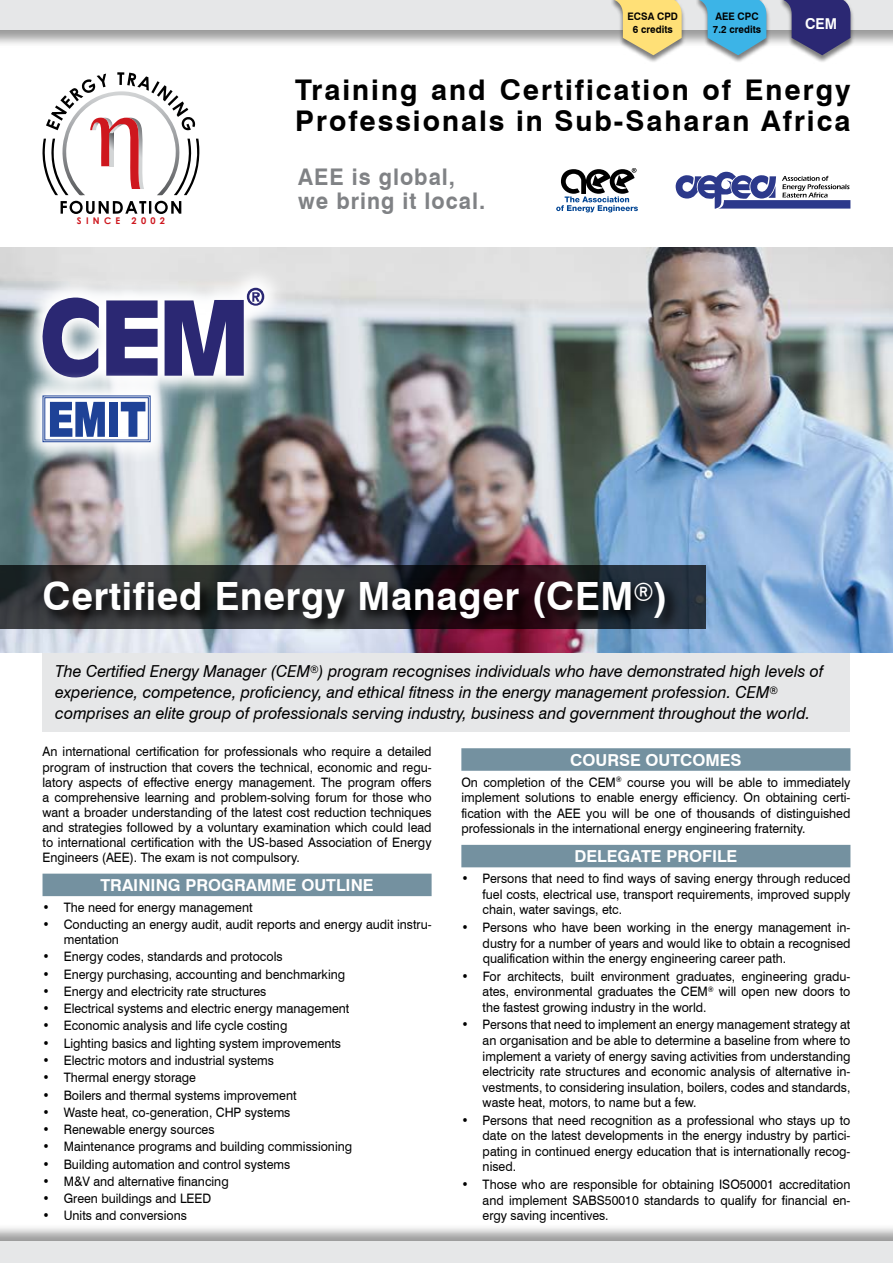
<style>
.page{position:relative;width:893px;height:1263px;background:#fff}
.page>*{position:absolute;margin:0;border:0;box-sizing:border-box;transform-origin:0 0}
.t1{font:700 39px "Swiss 721 BT";letter-spacing:.02em;color:#fff}
.t2{font:700 28.5px/31.7px "Swiss 721 BT";letter-spacing:.07em;color:#000}
.t3{font:700 22.95px/24px "Swiss 721 BT";letter-spacing:.045em;color:#808285;scale:.95 1}
.t4{font:italic 16.5px/21px "Swiss 721 BT";color:#000}
.t5{font:700 16.5px "Swiss 721 BT";color:#fff}
.t6{font:700 15px "Swiss 721 BT";color:#fff;scale:.94 1}
.t7{font:13.05px/15.6px "Swiss 721 BT";color:#000;text-align:justify;scale:.95 1}
.t8{font:700 10.35px/12.5px "Swiss 721 BT";color:#000;scale:.94 1}
.t9{font:700 9.15px "Century Gothic";letter-spacing:.47em;color:#ce171e}
.s1{font-family:"Rotis Sans Serif";font-weight:800}
.s2{font-family:"Rotis Sans Serif";font-weight:800;font-style:normal}
</style>
<div class="page">
<div style="left:0;top:0;width:893px;height:48px;background:#000;opacity:.4"></div>
<div style="left:0;top:0;width:893px;height:30px;background:#e6e7e8"></div>
<svg style="left:61px;top:201px;width:120px;height:13px"></svg>
<svg style="left:42px;top:72px;width:158px;height:123px"></svg>
<div style="left:43px;top:587px;width:807px;height:144px;background:#e6e7e8"></div>
<div style="left:43px;top:874px;width:389px;height:22px;background:#7491a0"></div>
<img style="left:0;top:247px;width:893px;height:406px">
<div style="left:0;top:1224px;width:893px;height:39px;background:#000;opacity:.4"></div>
<div style="left:0;top:1242px;width:893px;height:21px;background:#e6e7e8"></div>
<svg style="left:0;top:566px;width:706px;height:63px;background:#2b2c32"></svg>
<svg style="left:41px;top:579px;width:639px;height:54px;background:#2f2b30"></svg>
<div style="left:779px;top:0;width:75px;height:64px;background:#000;opacity:.5"></div>
<svg style="left:783px;top:0;width:67px;height:55px;background:#535189"></svg>
<div style="left:695px;top:0;width:75px;height:64px;background:#000;opacity:.5"></div>
<svg style="left:699px;top:0;width:67px;height:55px;background:#60b9df"></svg>
<div style="left:610px;top:0;width:76px;height:64px;background:#000;opacity:.5"></div>
<svg style="left:614px;top:0;width:68px;height:55px;background:#f0d98c"></svg>
<svg style="left:18px;top:264px;width:269px;height:138px;background:#c2cbcc"></svg>
<svg style="left:43px;top:296px;width:56px;height:76px"></svg>
<svg style="left:106px;top:300px;width:52px;height:72px"></svg>
<svg style="left:165px;top:288px;width:99px;height:88px"></svg>
<div style="left:461px;top:748px;width:389px;height:23px;background:#7491a0"></div>
<div style="left:461px;top:845px;width:389px;height:22px;background:#7491a0"></div>
<svg style="left:18px;top:372px;width:157px;height:93px"></svg>
<svg style="left:50px;top:402px;width:55px;height:35px"></svg>
<div style="left:109px;top:402px;width:9px;height:35px;background:#1e4297"></div>
<svg style="left:121px;top:402px;width:24px;height:35px"></svg>
<div style="left:44px;top:397px;width:105px;height:43px;border:1px solid #1e4297"></div>
<div style="left:43px;top:395px;width:108px;height:47px;border:1px solid #1e4297"></div>
<svg style="left:556px;top:168px;width:82px;height:44px"></svg>
<svg style="left:676px;top:172px;width:174px;height:37px"></svg>
<p class="t8" style="left:627px;top:10px;width:55px;text-align:center">ECSA CPD<br>6 credits</p>
<p class="t8" style="left:713px;top:10px;width:53px">AEE CPC<br>7.2 credits</p>
<p class="t6" style="left:805px;top:14px;width:36px">CEM</p>
<p class="t9" style="left:77px;top:214px;width:90px">SINCE 2002</p>
<h2 class="t2" style="left:295px;top:73px;width:557px">Training and Certification of Energy<br>Professionals in Sub-Saharan Africa</h2>
<h3 class="t3" style="left:298px;top:165px;width:198px">AEE is global, we bring it local.</h3>
<h1 class="t1" style="left:43px;top:573px;width:627px">Certified Energy Manager (CEM<span class="s1">®</span>)</h1>
<p class="t4" style="left:55px;top:660px;width:770px">The Certified Energy Manager (CEM<span class="s2">®</span>) program recognises individuals who have demonstrated high levels of experience, competence, proficiency, and ethical fitness in the energy management profession. CEM<span class="s2">® </span>comprises an elite group of professionals serving industry, business and government throughout the world.</p>
<p class="t7" style="left:43px;top:744px;width:411px;line-height:15.1px">An international certification for professionals who require a detailed program of instruction that covers the technical, economic and regu&shy;latory aspects of effective energy management. The program offers a comprehensive learning and problem-solving forum for those who want a broader understanding of the latest cost reduction techniques and strategies followed by a voluntary examination which could lead to international certification with the US-based Association of Energy Engineers (AEE). The exam is not compulsory.</p>
<p class="t5" style="left:100px;top:875px;width:275px">TRAINING PROGRAMME OUTLINE</p>
<p class="t7" style="left:43px;top:899px;width:223px">• The need for energy management</p>
<p class="t7" style="left:64px;top:917px;width:389px;line-height:15.1px;text-indent:-21px">• Conducting an energy audit, audit reports and energy audit instru&shy;mentation</p>
<p class="t7" style="left:43px;top:949px;width:254px">• Energy codes, standards and protocols</p>
<p class="t7" style="left:43px;top:966px;width:320px">• Energy purchasing, accounting and benchmarking</p>
<p class="t7" style="left:43px;top:983px;width:237px">• Energy and electricity rate structures</p>
<p class="t7" style="left:43px;top:1001px;width:324px">• Electrical systems and electric energy management</p>
<p class="t7" style="left:43px;top:1018px;width:259px">• Economic analysis and life cycle costing</p>
<p class="t7" style="left:43px;top:1035px;width:316px">• Lighting basics and lighting system improvements</p>
<p class="t7" style="left:43px;top:1052px;width:245px">• Electric motors and industrial systems</p>
<p class="t7" style="left:43px;top:1070px;width:163px">• Thermal energy storage</p>
<p class="t7" style="left:43px;top:1087px;width:269px">• Boilers and thermal systems improvement</p>
<p class="t7" style="left:43px;top:1104px;width:262px">• Waste heat, co-generation, CHP systems</p>
<p class="t7" style="left:43px;top:1121px;width:183px">• Renewable energy sources</p>
<p class="t7" style="left:43px;top:1139px;width:327px">• Maintenance programs and building commissioning</p>
<p class="t7" style="left:43px;top:1156px;width:262px">• Building automation and control systems</p>
<p class="t7" style="left:43px;top:1173px;width:197px">• M&amp;V and alternative financing</p>
<p class="t7" style="left:43px;top:1190px;width:179px">• Green buildings and LEED</p>
<p class="t7" style="left:43px;top:1208px;width:153px">• Units and conversions</p>
<p class="t5" style="left:570px;top:750px;width:173px">COURSE OUTCOMES</p>
<p class="t7" style="left:461px;top:774px;width:411px">On completion of the CEM<sup>®</sup> course you will be able to immediately implement solutions to enable energy efficiency. On obtaining certi&shy;fication with the AEE you will be one of thousands of distinguished professionals in the international energy engineering fraternity.</p>
<p class="t5" style="left:574px;top:846px;width:165px">DELEGATE PROFILE</p>
<p class="t7" style="left:483px;top:871px;width:389px;text-indent:-21px">• Persons that need to find ways of saving energy through reduced fuel costs, electrical use, transport requirements, improved supply chain, water savings, etc.</p>
<p class="t7" style="left:483px;top:919px;width:389px;text-indent:-21px">• Persons who have been working in the energy management in&shy;dustry for a number of years and would like to obtain a recognised qualification within the energy engineering career path.</p>
<p class="t7" style="left:483px;top:968px;width:389px;text-indent:-21px">• For architects, built environment graduates, engineering gradu&shy;ates, environmental graduates the CEM<sup>®</sup> will open new doors to the fastest growing industry in the world.</p>
<p class="t7" style="left:483px;top:1017px;width:389px;text-indent:-21px">• Persons that need to implement an energy management strategy at an organisation and be able to determine a baseline from where to implement a variety of energy saving activities from understanding electricity rate structures and economic analysis of alternative in&shy;vestments, to considering insulation, boilers, codes and standards, waste heat, motors, to name but a few.</p>
<p class="t7" style="left:483px;top:1112px;width:389px;text-indent:-21px">• Persons that need recognition as a professional who stays up to date on the latest developments in the energy industry by partici&shy;pating in continued energy education that is internationally recog&shy;nised.</p>
<p class="t7" style="left:483px;top:1176px;width:389px;text-indent:-21px">• Those who are responsible for obtaining ISO50001 accreditation and implement SABS50010 standards to qualify for financial en&shy;ergy saving incentives.</p>
</div>
